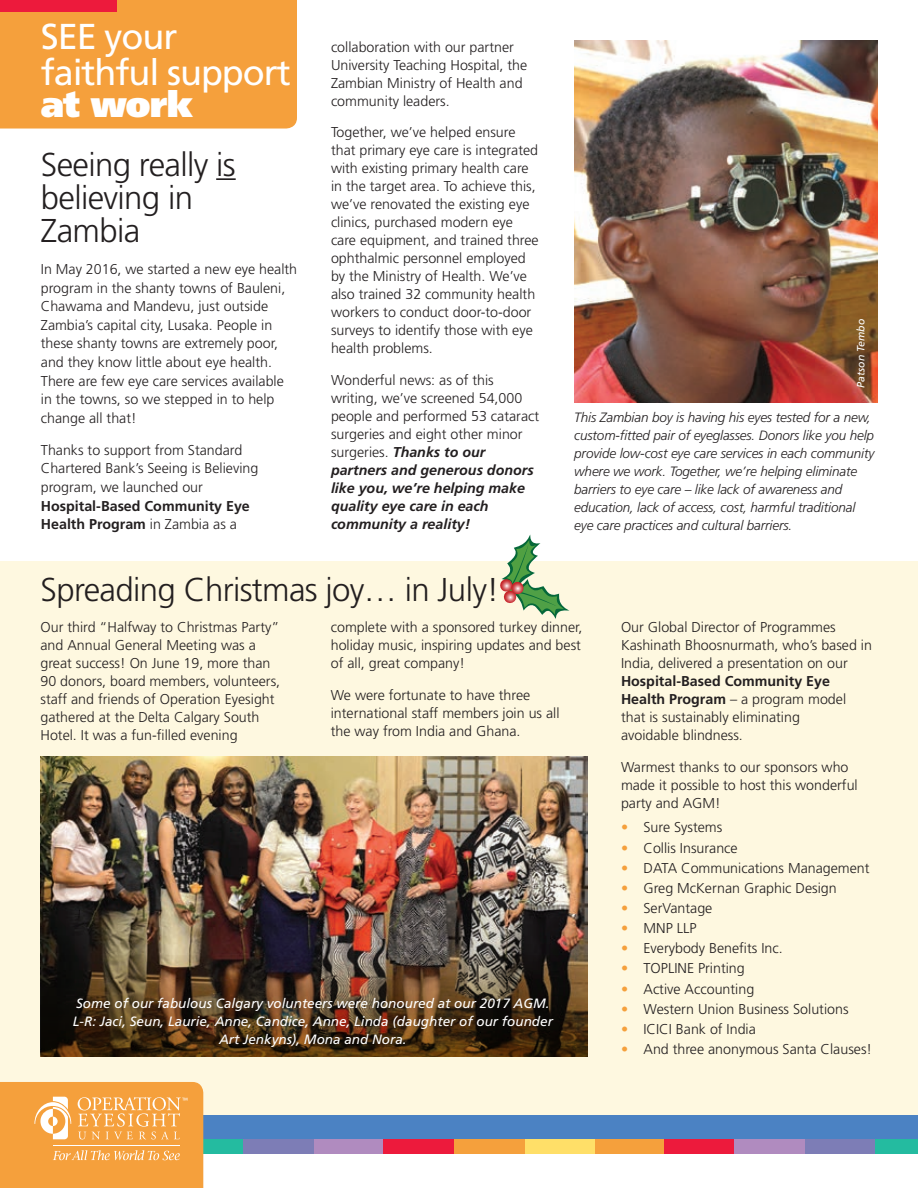
<style>
.page{position:relative;width:918px;height:1188px;background:#fff}
.page>*{position:absolute;margin:0;border:0;box-sizing:border-box;transform-origin:0 0}
.t1{font:36px/36px "Frutiger";letter-spacing:-.03em;color:#fff}
.t2{font:900 36px "Frutiger";letter-spacing:-.03em;color:#fff}
.t3{font:300 33px/33px "Frutiger";letter-spacing:-.02em;color:#231f20}
.t4{font:300 14.25px/18px "Frutiger";color:#231f20}
.t5{font:italic 300 13.5px/18px "Frutiger";letter-spacing:-.01em;color:#231f20}
.t6{font:italic 13.5px/18px "Frutiger";color:#fff;text-align:center}
.t7{font:italic 10.5px "Frutiger";color:#fff}
.s1{font-weight:700}
.s2{font-weight:700;font-style:italic}
.s3{color:#f5a03c}
</style>
<div class="page">
<div style="left:0;top:562px;width:918px;height:553px;background:#fef8e0"></div>
<div style="left:594px;top:1139px;width:71px;height:14px;background:#f5a03c"></div>
<div style="left:314px;top:1139px;width:70px;height:14px;background:#b08bbf"></div>
<div style="left:524px;top:1139px;width:70px;height:14px;background:#ffdf68"></div>
<div style="left:243px;top:1139px;width:71px;height:14px;background:#7d7db6"></div>
<div style="left:665px;top:1139px;width:70px;height:14px;background:#ed1a3c"></div>
<div style="left:384px;top:1139px;width:70px;height:14px;background:#ed1a3c"></div>
<div style="left:735px;top:1139px;width:70px;height:14px;background:#b08bbf"></div>
<div style="left:454px;top:1139px;width:70px;height:14px;background:#f5a03c"></div>
<div style="left:200px;top:1139px;width:43px;height:14px;background:#24bba0"></div>
<div style="left:805px;top:1139px;width:70px;height:14px;background:#7d7db6"></div>
<div style="left:875px;top:1139px;width:43px;height:14px;background:#24bba0"></div>
<div style="left:200px;top:1115px;width:718px;height:24px;background:#4b82c3"></div>
<svg style="left:0;top:1082px;width:203px;height:106px;background:#f5a84d"></svg>
<hr style="left:53px;top:1146px;width:127px;height:1px;background:#fff">
<hr style="left:216px;top:178px;width:20px;height:2px;background:#231f20">
<div style="left:0;top:0;width:297px;height:129px;background:#f5a03c"></div>
<div style="left:0;top:0;width:117px;height:11px;background:#ed1a3c"></div>
<img style="left:574px;top:40px;width:304px;height:363px">
<img style="left:40px;top:756px;width:547px;height:301px">
<img style="left:41px;top:955px;width:546px;height:102px">
<svg style="left:499px;top:534px;width:71px;height:85px"></svg>
<p class="t1" style="left:41px;top:19px;width:251px">SEE your faithful support</p>
<p class="t2" style="left:41px;top:82px;width:154px">at work</p>
<p class="t3" style="left:41px;top:148px;width:196px">Seeing really is believing in<br>Zambia</p>
<p class="t4" style="left:41px;top:260px;width:258px;line-height:18.6px">In May 2016, we started a new eye health program in the shanty towns of Bauleni, Chawama and Mandevu, just outside Zambia’s capital city, Lusaka. People in these shanty towns are extremely poor, and they know little about eye health.<br>There are few eye care services available in the towns, so we stepped in to help change all that!</p>
<p class="t4" style="left:41px;top:441px;width:219px;line-height:18.6px">Thanks to support from Standard<br>Chartered Bank’s Seeing is Believing program, we launched our<br><span class="s1">Hospital-Based Community Eye<br>Health Program</span> in Zambia as a</p>
<p class="t4" style="left:331px;top:38px;width:198px">collaboration with our partner<br>University Teaching Hospital, the<br>Zambian Ministry of Health and community leaders.</p>
<p class="t4" style="left:331px;top:123px;width:209px">Together, we’ve helped ensure that primary eye care is integrated with existing primary health care in the target area. To achieve this, we’ve renovated the existing eye clinics, purchased modern eye care equipment, and trained three ophthalmic personnel employed by the Ministry of Health. We’ve also trained 32 community health workers to conduct door-to-door surveys to identify those with eye health problems.</p>
<p class="t4" style="left:331px;top:371px;width:210px">Wonderful news: as of this writing, we’ve screened 54,000 people and performed 53 cataract surgeries and eight other minor surgeries. <span class="s2">Thanks to our partners and generous donors like you, we’re helping make quality eye care in each community a reality!</span></p>
<p class="t7" style="left:855px;top:388px;width:70px;rotate:-90deg">Patson Tembo</p>
<p class="t5" style="left:574px;top:408px;width:302px">This Zambian boy is having his eyes tested for a new, custom-fitted pair of eyeglasses. Donors like you help provide low-cost eye care services in each community where we work. Together, we’re helping eliminate barriers to eye care – like lack of awareness and education, lack of access, cost, harmful traditional eye care practices and cultural barriers.</p>
<p class="t3" style="left:40px;top:573px;width:460px">Spreading Christmas joy… in July!</p>
<p class="t4" style="left:40px;top:618px;width:241px">Our third “Halfway to Christmas Party” and Annual General Meeting was a great success! On June 19, more than 90 donors, board members, volunteers, staff and friends of Operation Eyesight gathered at the Delta Calgary South Hotel. It was a fun-filled evening</p>
<p class="t4" style="left:331px;top:618px;width:253px;text-align:justify">complete with a sponsored turkey dinner, holiday music, inspiring updates and best of all, great company!</p>
<p class="t4" style="left:331px;top:686px;width:230px">We were fortunate to have three international staff members join us all the way from India and Ghana.</p>
<p class="t6" style="left:73px;top:994px;width:482px">Some of our fabulous Calgary volunteers were honoured at our 2017 AGM.<br>L-R: Jaci, Seun, Laurie, Anne, Candice, Anne, Linda (daughter of our founder<br>Art Jenkyns), Mona and Nora.</p>
<p class="t4" style="left:621px;top:618px;width:253px">Our Global Director of Programmes Kashinath Bhoosnurmath, who’s based in India, delivered a presentation on our <span class="s1">Hospital-Based Community Eye Health Program</span> – a program model that is sustainably eliminating<br>avoidable blindness.</p>
<p class="t4" style="left:621px;top:758px;width:238px">Warmest thanks to our sponsors who made it possible to host this wonderful party and AGM!</p>
<p class="t4" style="left:621px;top:818px;width:103px"><span class="s3">•</span> Sure Systems</p>
<p class="t4" style="left:621px;top:839px;width:118px"><span class="s3">•</span> Collis Insurance</p>
<p class="t4" style="left:621px;top:859px;width:250px"><span class="s3">•</span> DATA Communications Management</p>
<p class="t4" style="left:621px;top:879px;width:217px"><span class="s3">•</span> Greg McKernan Graphic Design</p>
<p class="t4" style="left:621px;top:899px;width:93px"><span class="s3">•</span> SerVantage</p>
<p class="t4" style="left:621px;top:919px;width:77px"><span class="s3">•</span> MNP LLP</p>
<p class="t4" style="left:621px;top:939px;width:163px"><span class="s3">•</span> Everybody Benefits Inc.</p>
<p class="t4" style="left:621px;top:960px;width:125px"><span class="s3">•</span> TOPLINE Printing</p>
<p class="t4" style="left:621px;top:980px;width:135px"><span class="s3">•</span> Active Accounting</p>
<p class="t4" style="left:621px;top:1000px;width:229px"><span class="s3">•</span> Western Union Business Solutions</p>
<p class="t4" style="left:621px;top:1020px;width:136px"><span class="s3">•</span> ICICI Bank of India</p>
<p class="t4" style="left:621px;top:1040px;width:253px"><span class="s3">•</span> And three anonymous Santa Clauses!</p>
</div>
